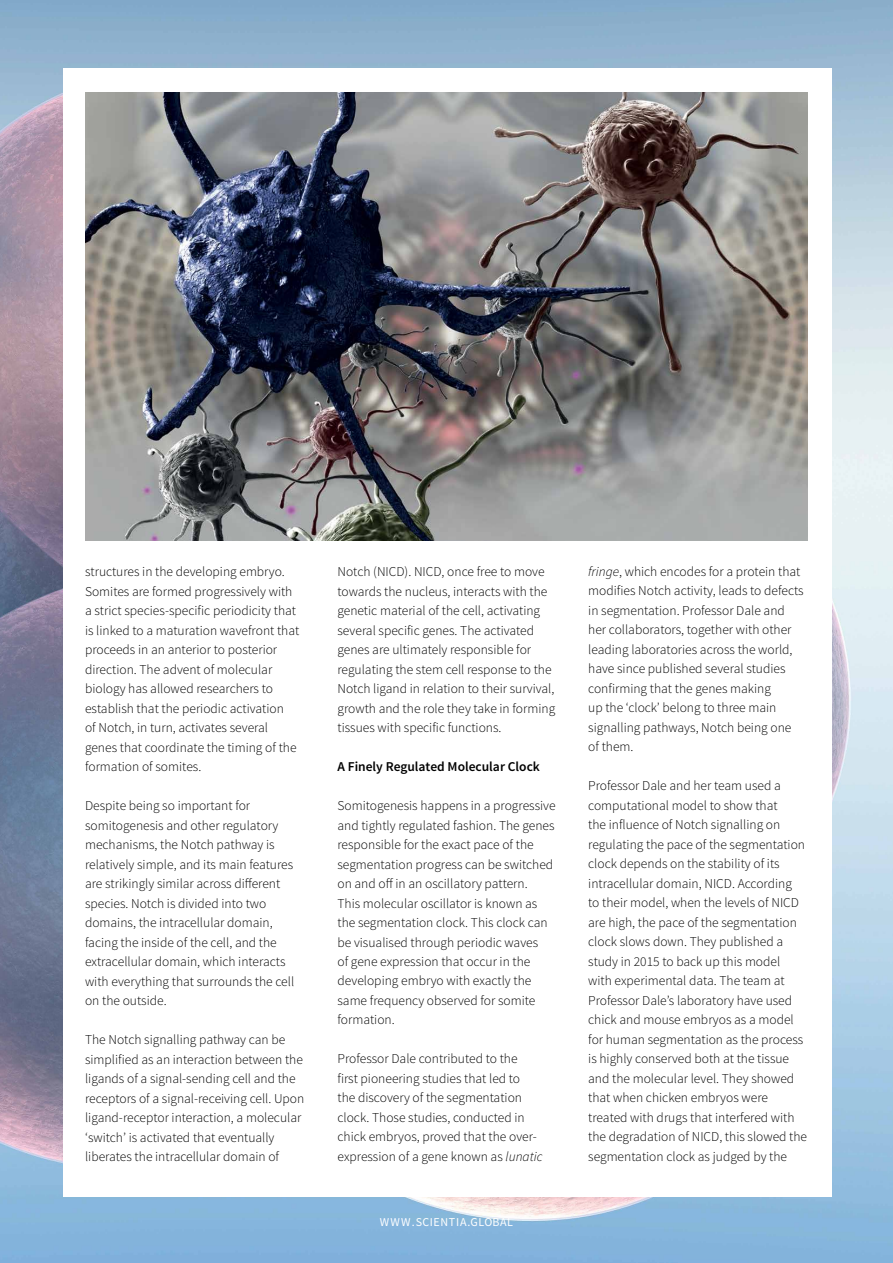
<style>
.page{position:relative;width:893px;height:1263px;background:#fff}
.page>*{position:absolute;margin:0;border:0;box-sizing:border-box;transform-origin:0 0}
.t1{font:300 13.5px/19.5px "Source Sans Pro";color:#000}
.t2{font:600 13.5px "Source Sans Pro";color:#000}
.t3{font:12px "Source Sans Pro";letter-spacing:.05em;color:#fff}
.s1{font-style:italic}
</style>
<div class="page">
<img style="left:0;top:0;width:893px;height:1263px">
<div style="left:63px;top:68px;width:769px;height:1129px;background:#fff"></div>
<img style="left:85px;top:93px;width:723px;height:447px">
<p class="t1" style="left:85px;top:562px;width:216px">structures in the developing embryo.<br>Somites are formed progressively with a strict species-specific periodicity that is linked to a maturation wavefront that proceeds in an anterior to posterior direction. The advent of molecular biology has allowed researchers to establish that the periodic activation<br>of Notch, in turn, activates several genes that coordinate the timing of the formation of somites.</p>
<p class="t1" style="left:85px;top:796px;width:211px">Despite being so important for somitogenesis and other regulatory mechanisms, the Notch pathway is relatively simple, and its main features are strikingly similar across different species. Notch is divided into two domains, the intracellular domain, facing the inside of the cell, and the extracellular domain, which interacts with everything that surrounds the cell on the outside.</p>
<p class="t1" style="left:85px;top:1030px;width:221px">The Notch signalling pathway can be simplified as an interaction between the ligands of a signal-sending cell and the receptors of a signal-receiving cell. Upon ligand-receptor interaction, a molecular ‘switch’ is activated that eventually liberates the intracellular domain of</p>
<p class="t1" style="left:337px;top:562px;width:219px">Notch (NICD). NICD, once free to move towards the nucleus, interacts with the genetic material of the cell, activating several specific genes. The activated genes are ultimately responsible for regulating the stem cell response to the Notch ligand in relation to their survival, growth and the role they take in forming tissues with specific functions.</p>
<p class="t2" style="left:337px;top:758px;width:204px">A Finely Regulated Molecular Clock</p>
<p class="t1" style="left:337px;top:796px;width:220px">Somitogenesis happens in a progressive and tightly regulated fashion. The genes responsible for the exact pace of the segmentation progress can be switched on and off in an oscillatory pattern.<br>This molecular oscillator is known as the segmentation clock. This clock can be visualised through periodic waves<br>of gene expression that occur in the developing embryo with exactly the same frequency observed for somite formation.</p>
<p class="t1" style="left:337px;top:1049px;width:206px">Professor Dale contributed to the<br>first pioneering studies that led to<br>the discovery of the segmentation clock. Those studies, conducted in chick embryos, proved that the over&shy;expression of a gene known as <span class="s1">lunatic</span></p>
<p class="t3" style="left:380px;top:1214px;width:135px">WWW.SCIENTIA.GLOBAL</p>
<p class="t1" style="left:588px;top:562px;width:217px"><span class="s1">fringe</span>, which encodes for a protein that modifies Notch activity, leads to defects in segmentation. Professor Dale and her collaborators, together with other leading laboratories across the world, have since published several studies confirming that the genes making<br>up the ‘clock’ belong to three main signalling pathways, Notch being one of them.</p>
<p class="t1" style="left:588px;top:776px;width:220px">Professor Dale and her team used a computational model to show that<br>the influence of Notch signalling on regulating the pace of the segmentation clock depends on the stability of its intracellular domain, NICD. According<br>to their model, when the levels of NICD are high, the pace of the segmentation clock slows down. They published a study in 2015 to back up this model with experimental data. The team at Professor Dale’s laboratory have used chick and mouse embryos as a model for human segmentation as the process is highly conserved both at the tissue and the molecular level. They showed that when chicken embryos were treated with drugs that interfered with the degradation of NICD, this slowed the segmentation clock as judged by the</p>
</div>
